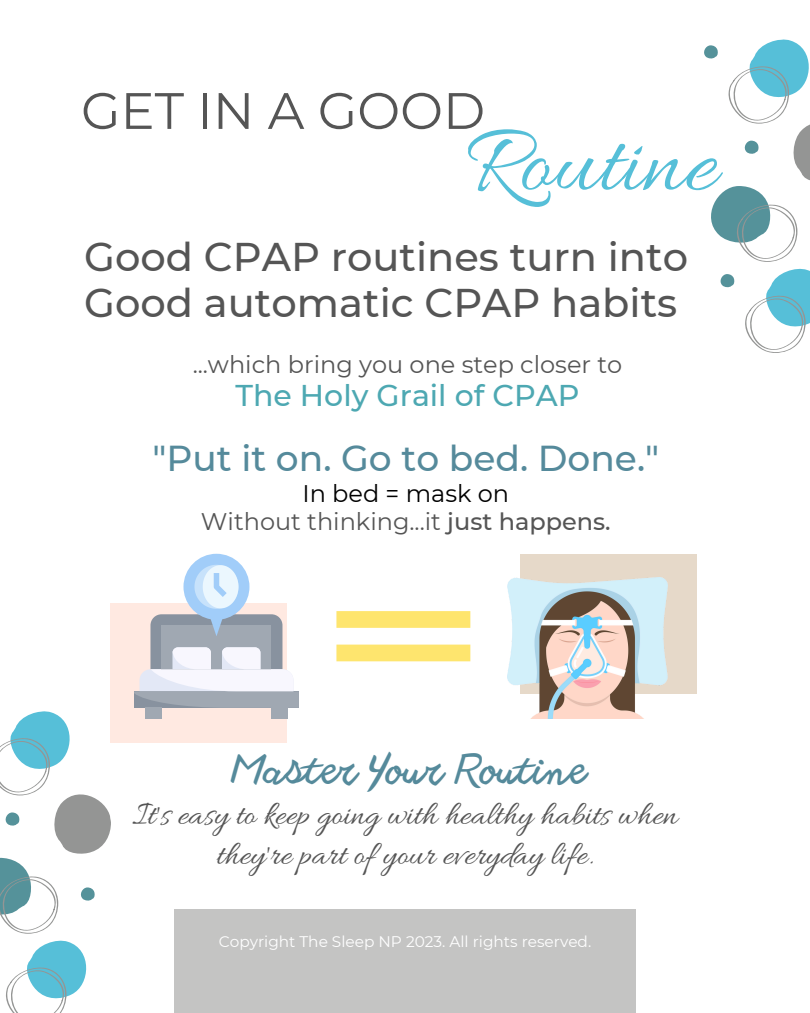
<style>
.page{position:relative;width:810px;height:1013px;background:#fff}
.page>*{position:absolute;margin:0;border:0;box-sizing:border-box;transform-origin:0 0}
.t1{font:100px "Allura";color:#56bfd8}
.t2{font:51.1px "Montserrat";color:#555}
.t3{font:500 40px/46.5px "Montserrat";color:#555}
.t4{font:300 40px "Another Shabby";color:#558a9b}
.t5{font:500 36px "Montserrat";color:#558a9b}
.t6{font:34.3px/39.8px "Allura";color:#555;text-align:center}
.t7{font:500 30px "Montserrat";color:#4da8b2}
.t8{font:24px/27.8px "Montserrat";color:#555;text-align:center}
.t9{font:15.3px "Montserrat";color:#fff}
.s1{color:#000}
.s2{font-weight:500}
</style>
<div class="page">
<svg style="left:0;top:711px;width:111px;height:301px"></svg>
<svg style="left:704px;top:39px;width:106px;height:314px"></svg>
<div style="left:174px;top:909px;width:462px;height:103px;background:#c4c4c3"></div>
<div style="left:110px;top:603px;width:176px;height:140px;background:#ffe6dc"></div>
<div style="left:145px;top:707px;width:16px;height:11px;background:#a0a8b2"></div>
<div style="left:271px;top:707px;width:17px;height:11px;background:#a0a8b2"></div>
<svg style="left:134px;top:554px;width:165px;height:153px"></svg>
<svg style="left:336px;top:611px;width:134px;height:50px"></svg>
<div style="left:520px;top:554px;width:177px;height:139px;background:#e6d9c9"></div>
<img style="left:508px;top:578px;width:160px;height:140px">
<h2 class="t2" style="left:81px;top:79px;width:406px">GET IN A GOOD</h2>
<h1 class="t1" style="left:465px;top:107px;width:253px">Routine</h1>
<h6 class="t3" style="left:84px;top:233px;width:605px">Good CPAP routines turn into<br>Good automatic CPAP habits</h6>
<h5 class="t8" style="left:193px;top:350px;width:431px">...which bring you one step closer to</h5>
<h5 class="t7" style="left:236px;top:377px;width:345px">The Holy Grail of CPAP</h5>
<p class="t5" style="left:152px;top:436px;width:508px">"Put it on. Go to bed. Done."</p>
<p class="t8" style="left:201px;top:479px;width:411px"><span class="s1">In bed = mask on<br></span>Without thinking...it <span class="s2">just happens.</span></p>
<p class="t4" style="left:232px;top:748px;width:357px">Master Your Routine</p>
<p class="t6" style="left:133px;top:797px;width:546px">It's easy to keep going with healthy habits when they're part of your everyday life.</p>
<h3 class="t9" style="left:219px;top:932px;width:374px">Copyright The Sleep NP 2023. All rights reserved.</h3>
</div>
